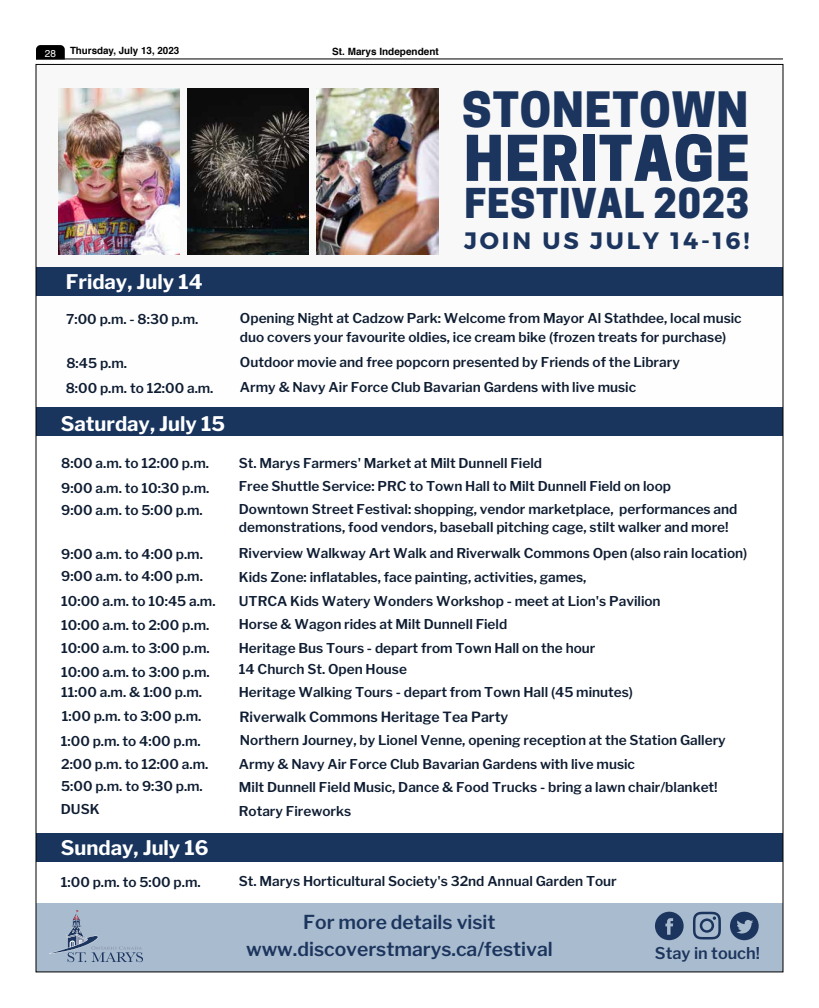
<style>
.page{position:relative;width:819px;height:1008px;background:#fff}
.page>*{position:absolute;margin:0;border:0;box-sizing:border-box;transform-origin:0 0}
.t1{font:800 59.1px "Cooper Hewitt";letter-spacing:.02em;color:#1c355e}
.t2{font:800 45.7px "Cooper Hewitt";letter-spacing:.02em;color:#1c355e}
.t3{font:800 38.6px "Cooper Hewitt";letter-spacing:.02em;color:#1c355e}
.t4{font:700 23.7px "Montserrat";letter-spacing:.12em;color:#1c355e}
.t5{font:700 20px "Libre Franklin";color:#fff}
.t6{font:600 19.1px/26.3px "Libre Franklin";color:#1c355e;text-align:center}
.t7{font:600 16.1px "Libre Franklin";color:#1c355e}
.t8{font:600 14px "Libre Franklin";color:#0f1d32}
.t9{font:600 13.5px/22.9px "Libre Franklin";color:#0f1d32}
.t10{font:700 10px "Helvetica";color:#000}
.t11{font:10px "Helvetica";color:#fff}
</style>
<div class="page">
<svg style="left:36px;top:45px;width:29px;height:13px"></svg>
<hr style="left:36px;top:58px;width:747px;height:1px;background:#000">
<div style="left:36px;top:833px;width:747px;height:29px;background:#19355e"></div>
<div style="left:36px;top:64px;width:747px;height:216px;background:#f2f2f4"></div>
<img style="left:58px;top:89px;width:122px;height:165px">
<img style="left:187px;top:89px;width:122px;height:165px">
<img style="left:316px;top:89px;width:122px;height:165px">
<div style="left:36px;top:903px;width:747px;height:69px;background:#a9bbce"></div>
<svg style="left:693px;top:912px;width:28px;height:27px"></svg>
<svg style="left:655px;top:912px;width:29px;height:28px"></svg>
<svg style="left:730px;top:912px;width:29px;height:28px"></svg>
<div style="left:36px;top:408px;width:747px;height:28px;background:#19355e"></div>
<div style="left:36px;top:267px;width:747px;height:29px;background:#19355e"></div>
<svg style="left:49px;top:910px;width:94px;height:52px"></svg>
<p class="t11" style="left:45px;top:46px;width:13px">28</p>
<p class="t10" style="left:70px;top:43px;width:111px">Thursday, July 13, 2023</p>
<p class="t10" style="left:332px;top:44px;width:108px">St. Marys Independent</p>
<h3 class="t5" style="left:66px;top:269px;width:138px">Friday, July 14</h3>
<h2 class="t2" style="left:462px;top:82px;width:288px">STONETOWN</h2>
<h1 class="t1" style="left:464px;top:124px;width:288px">HERITAGE</h1>
<h3 class="t3" style="left:465px;top:181px;width:286px">FESTIVAL 2023</h3>
<h3 class="t4" style="left:464px;top:226px;width:287px">JOIN US JULY 14-16!</h3>
<p class="t9" style="left:240px;top:309px;width:503px;line-height:18.8px">Opening Night at Cadzow Park: Welcome from Mayor Al Stathdee, local music duo covers your favourite oldies, ice cream bike (frozen treats for purchase)</p>
<p class="t9" style="left:66px;top:307px;width:134px">7:00 p.m. - 8:30 p.m.</p>
<p class="t9" style="left:66px;top:352px;width:62px">8:45 p.m.</p>
<p class="t9" style="left:240px;top:350px;width:441px">Outdoor movie and free popcorn presented by Friends of the Library</p>
<p class="t9" style="left:66px;top:377px;width:149px">8:00 p.m. to 12:00 a.m.</p>
<p class="t9" style="left:240px;top:375px;width:398px">Army &amp; Navy Air Force Club Bavarian Gardens with live music</p>
<h3 class="t5" style="left:61px;top:412px;width:166px">Saturday, July 15</h3>
<p class="t9" style="left:61px;top:450px;width:150px;line-height:25.1px">8:00 a.m. to 12:00 p.m.<br>9:00 a.m. to 10:30 p.m.</p>
<p class="t9" style="left:61px;top:499px;width:143px">9:00 a.m. to 5:00 p.m.</p>
<p class="t9" style="left:61px;top:542px;width:143px">9:00 a.m. to 4:00 p.m.<br>9:00 a.m. to 4:00 p.m.</p>
<p class="t9" style="left:61px;top:614px;width:150px">10:00 a.m. to 2:00 p.m.</p>
<p class="t9" style="left:61px;top:661px;width:150px">10:00 a.m. to 3:00 p.m.</p>
<p class="t9" style="left:61px;top:590px;width:156px">10:00 a.m. to 10:45 a.m.</p>
<p class="t9" style="left:61px;top:637px;width:150px">10:00 a.m. to 3:00 p.m.</p>
<p class="t9" style="left:239px;top:452px;width:500px">St. Marys Farmers' Market at Milt Dunnell Field<br>Free Shuttle Service: PRC to Town Hall to Milt Dunnell Field on loop<br>Downtown Street Festival: shopping, vendor marketplace, performances and</p>
<p class="t9" style="left:239px;top:515px;width:510px;line-height:25.3px">demonstrations, food vendors, baseball pitching cage, stilt walker and more!<br>Riverview Walkway Art Walk and Riverwalk Commons Open (also rain location)</p>
<p class="t9" style="left:239px;top:566px;width:349px">Kids Zone: inflatables, face painting, activities, games,</p>
<p class="t9" style="left:239px;top:613px;width:270px">Horse &amp; Wagon rides at Milt Dunnell Field</p>
<p class="t9" style="left:239px;top:657px;width:170px">14 Church St. Open House</p>
<p class="t9" style="left:239px;top:590px;width:423px">UTRCA Kids Watery Wonders Workshop - meet at Lion's Pavilion</p>
<p class="t9" style="left:239px;top:637px;width:358px">Heritage Bus Tours - depart from Town Hall on the hour</p>
<p class="t9" style="left:61px;top:680px;width:142px">11:00 a.m. &amp; 1:00 p.m.</p>
<p class="t9" style="left:239px;top:680px;width:396px">Heritage Walking Tours - depart from Town Hall (45 minutes)</p>
<p class="t9" style="left:62px;top:705px;width:141px">1:00 p.m. to 3:00 p.m.</p>
<p class="t8" style="left:239px;top:708px;width:270px">Riverwalk Commons Heritage Tea Party</p>
<p class="t9" style="left:61px;top:730px;width:141px">1:00 p.m. to 4:00 p.m.</p>
<p class="t9" style="left:240px;top:729px;width:487px">Northern Journey, by Lionel Venne, opening reception at the Station Gallery</p>
<p class="t9" style="left:61px;top:753px;width:149px;line-height:22.1px">2:00 p.m. to 12:00 a.m.<br>5:00 p.m. to 9:30 p.m.</p>
<p class="t9" style="left:61px;top:798px;width:40px">DUSK</p>
<h3 class="t5" style="left:61px;top:835px;width:149px">Sunday, July 16</h3>
<p class="t9" style="left:61px;top:871px;width:141px">1:00 p.m. to 5:00 p.m.</p>
<p class="t9" style="left:239px;top:752px;width:480px;line-height:23.6px">Army &amp; Navy Air Force Club Bavarian Gardens with live music<br>Milt Dunnell Field Music, Dance &amp; Food Trucks - bring a lawn chair/blanket!</p>
<p class="t9" style="left:239px;top:799px;width:114px">Rotary Fireworks</p>
<p class="t9" style="left:239px;top:870px;width:380px">St. Marys Horticultural Society's 32nd Annual Garden Tour</p>
<h3 class="t6" style="left:246px;top:909px;width:308px">For more details visit www.discoverstmarys.ca/festival</h3>
<p class="t7" style="left:655px;top:944px;width:107px">Stay in touch!</p>
</div>
